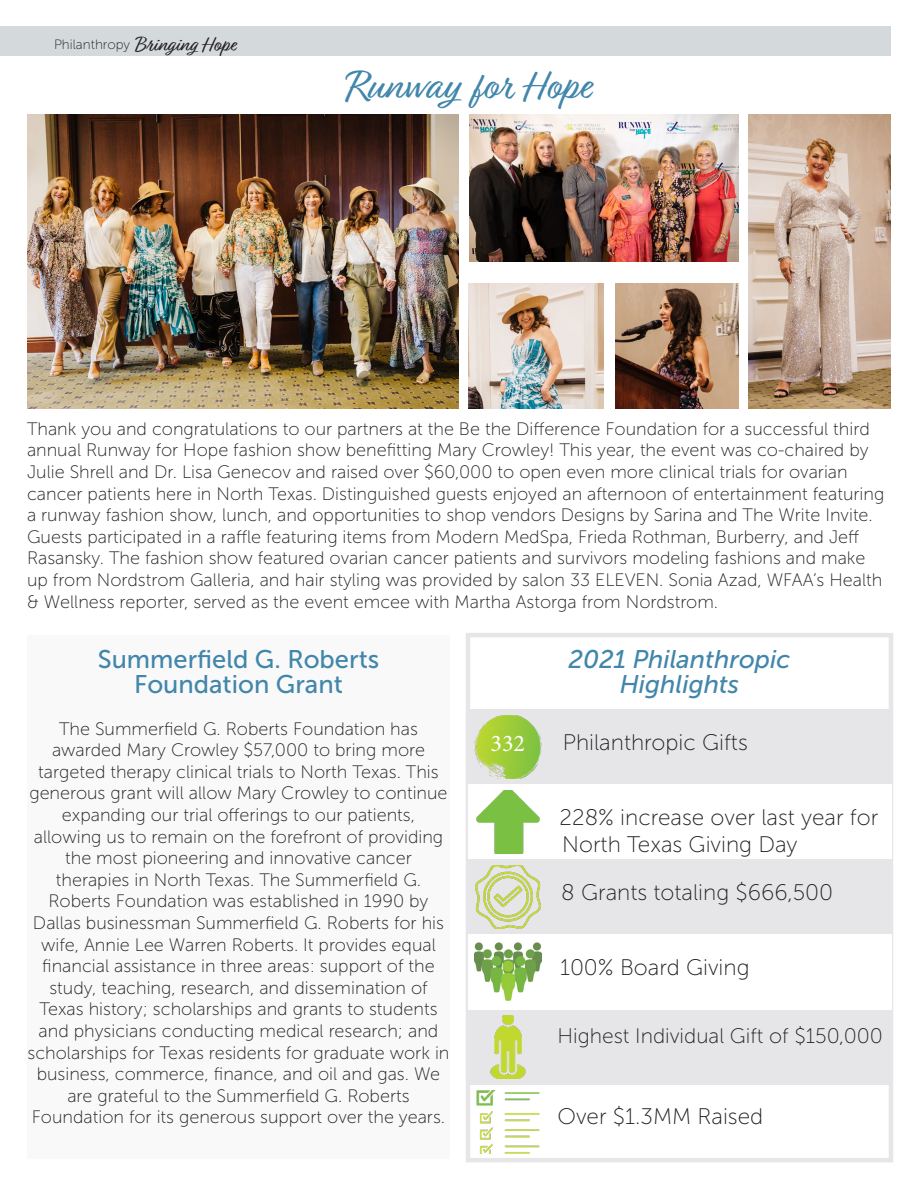
<style>
.page{position:relative;width:918px;height:1188px;background:#fff}
.page>*{position:absolute;margin:0;border:0;box-sizing:border-box;transform-origin:0 0}
.t1{font:42px "Relation";color:#4186ab}
.t2{font:25.5px "Museo Sans 500";color:#4186ab}
.t3{font:italic 25.5px "Museo Sans 500";color:#4186ab}
.t4{font:24px "Minion Pro";color:#fff}
.t5{font:22.5px "Museo Sans 100";color:#231f20}
.t6{font:21px "Museo Sans 100";color:#231f20}
.t7{font:21px "Relation";color:#231f20}
.t8{font:18px/21.6px "Museo Sans 100";color:#231f20;text-align:center}
.t9{font:13.5px "Museo Sans 100";color:#231f20}
</style>
<div class="page">
<div style="left:468px;top:1009px;width:423px;height:75px;background:#e6e6e8"></div>
<div style="left:0;top:27px;width:891px;height:29px;background:#d4dadc"></div>
<div style="left:27px;top:635px;width:423px;height:524px;background:#f9f9f9"></div>
<div style="left:466px;top:633px;width:427px;height:529px;border:4px solid #e6e6e8"></div>
<img style="left:27px;top:114px;width:432px;height:295px">
<img style="left:748px;top:114px;width:143px;height:295px">
<img style="left:470px;top:114px;width:269px;height:147px">
<img style="left:468px;top:283px;width:135px;height:126px">
<img style="left:616px;top:283px;width:123px;height:126px">
<div style="left:468px;top:709px;width:423px;height:75px;background:#e6e6e8"></div>
<div style="left:469px;top:784px;width:423px;height:75px;background:#fff"></div>
<div style="left:469px;top:859px;width:423px;height:75px;background:#e6e6e8"></div>
<div style="left:469px;top:934px;width:423px;height:75px;background:#fff"></div>
<img style="left:474px;top:716px;width:67px;height:62px">
<img style="left:475px;top:865px;width:66px;height:63px">
<img style="left:476px;top:790px;width:64px;height:63px">
<img style="left:474px;top:942px;width:67px;height:59px">
<img style="left:476px;top:1090px;width:64px;height:63px">
<img style="left:490px;top:1015px;width:36px;height:63px">
<p class="t9" style="left:54px;top:38px;width:78px">Philanthropy</p>
<p class="t7" style="left:135px;top:32px;width:102px">Bringing Hope</p>
<p class="t1" style="left:346px;top:62px;width:246px">Runway for Hope</p>
<p class="t8" style="left:27px;top:418px;width:859px;text-align:left">Thank you and congratulations to our partners at the Be the Difference Foundation for a successful third annual Runway for Hope fashion show benefitting Mary Crowley! This year, the event was co-chaired by Julie Shrell and Dr. Lisa Genecov and raised over $60,000 to open even more clinical trials for ovarian cancer patients here in North Texas. Distinguished guests enjoyed an afternoon of entertainment featuring a runway fashion show, lunch, and opportunities to shop vendors Designs by Sarina and The Write Invite.<br>Guests participated in a raffle featuring items from Modern MedSpa, Frieda Rothman, Burberry, and Jeff Rasansky. The fashion show featured ovarian cancer patients and survivors modeling fashions and make up from Nordstrom Galleria, and hair styling was provided by salon 33 ELEVEN. Sonia Azad, WFAA’s Health &amp; Wellness reporter, served as the event emcee with Martha Astorga from Nordstrom.</p>
<p class="t2" style="left:98px;top:645px;width:283px">Summerfield G. Roberts</p>
<p class="t2" style="left:134px;top:670px;width:210px">Foundation Grant</p>
<p class="t8" style="left:59px;top:718px;width:360px">The Summerfield G. Roberts Foundation has</p>
<p class="t8" style="left:52px;top:739px;width:374px">awarded Mary Crowley $57,000 to bring more</p>
<p class="t8" style="left:29px;top:761px;width:420px">targeted therapy clinical trials to North Texas. This generous grant will allow Mary Crowley to continue expanding our trial offerings to our patients,</p>
<p class="t8" style="left:34px;top:826px;width:411px">allowing us to remain on the forefront of providing the most pioneering and innovative cancer</p>
<p class="t8" style="left:56px;top:869px;width:367px">therapies in North Texas. The Summerfield G.</p>
<p class="t8" style="left:27px;top:891px;width:424px">Roberts Foundation was established in 1990 by Dallas businessman Summerfield G. Roberts for his wife, Annie Lee Warren Roberts. It provides equal financial assistance in three areas: support of the study, teaching, research, and dissemination of Texas history; scholarships and grants to students and physicians conducting medical research; and scholarships for Texas residents for graduate work in business, commerce, finance, and oil and gas. We are grateful to the Summerfield G. Roberts</p>
<p class="t8" style="left:32px;top:1107px;width:415px">Foundation for its generous support over the years.</p>
<p class="t4" style="left:491px;top:727px;width:36px">332</p>
<p class="t3" style="left:569px;top:645px;width:223px">2021 Philanthropic</p>
<p class="t3" style="left:620px;top:670px;width:121px">Highlights</p>
<p class="t5" style="left:563px;top:730px;width:187px">Philanthropic Gifts</p>
<p class="t5" style="left:560px;top:805px;width:320px">228% increase over last year for</p>
<p class="t5" style="left:562px;top:832px;width:237px">North Texas Giving Day</p>
<p class="t5" style="left:561px;top:880px;width:273px">8 Grants totaling $666,500</p>
<p class="t5" style="left:560px;top:955px;width:191px">100% Board Giving</p>
<p class="t6" style="left:558px;top:1024px;width:327px">Highest Individual Gift of $150,000</p>
<p class="t5" style="left:558px;top:1104px;width:207px">Over $1.3MM Raised</p>
</div>
